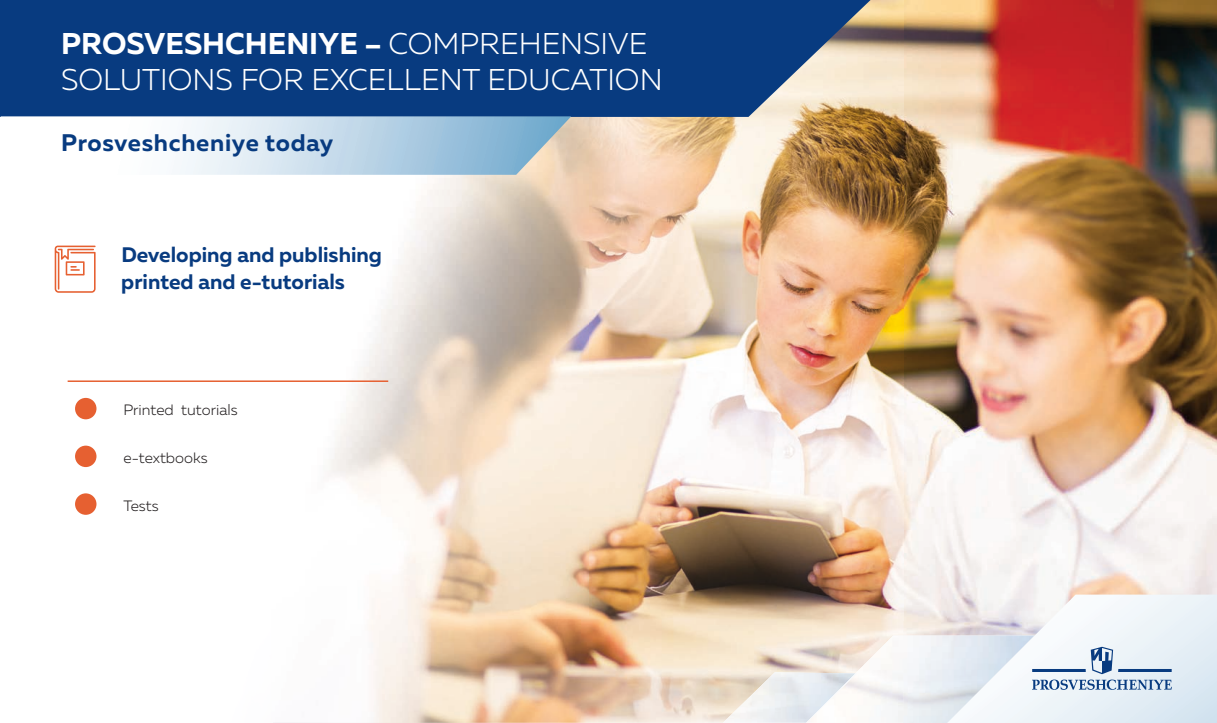
<style>
.page{position:relative;width:1217px;height:723px;background:#fff}
.page>*{position:absolute;margin:0;border:0;box-sizing:border-box;transform-origin:0 0}
.t1{font:300 30px/36px "Muller";color:#fff}
.t2{font:700 24px "Muller";letter-spacing:.03em;color:#083b80}
.t3{font:700 21px/27px "Muller";color:#083b80}
.t4{font:300 15px "Muller";color:#231f20}
.s1{font-weight:700}
</style>
<div class="page">
<img style="left:54px;top:0;width:1162px;height:723px">
<img style="left:167px;top:0;width:735px;height:722px">
<svg style="left:55px;top:246px;width:41px;height:47px"></svg>
<svg style="left:0;top:0;width:870px;height:117px;background:#174583"></svg>
<svg style="left:0;top:116px;width:571px;height:59px"></svg>
<div style="left:75px;top:398px;width:21px;height:21px;background:#e66031;border-radius:50%"></div>
<div style="left:75px;top:446px;width:21px;height:21px;background:#e66031;border-radius:50%"></div>
<div style="left:75px;top:493px;width:21px;height:22px;background:#e66031;border-radius:50%"></div>
<hr style="left:68px;top:380px;width:320px;height:2px;background:#e66031">
<img style="left:722px;top:722px;width:83px;height:1px">
<img style="left:723px;top:672px;width:83px;height:50px">
<img style="left:806px;top:635px;width:140px;height:88px">
<img style="left:806px;top:635px;width:96px;height:87px">
<img style="left:806px;top:673px;width:50px;height:49px">
<svg style="left:946px;top:594px;width:270px;height:129px"></svg>
<p class="t1" style="left:61px;top:25px;width:602px"><span class="s1">PROSVESHCHENIYE –</span> COMPREHENSIVE<br>SOLUTIONS FOR EXCELLENT EDUCATION</p>
<p class="t2" style="left:61px;top:128px;width:274px">Prosveshcheniye today</p>
<p class="t3" style="left:121px;top:241px;width:262px">Developing and publishing printed and e-tutorials</p>
<p class="t4" style="left:123px;top:400px;width:116px">Printed tutorials</p>
<p class="t4" style="left:123px;top:448px;width:86px">e-textbooks</p>
<p class="t4" style="left:123px;top:496px;width:37px">Tests</p>
</div>
